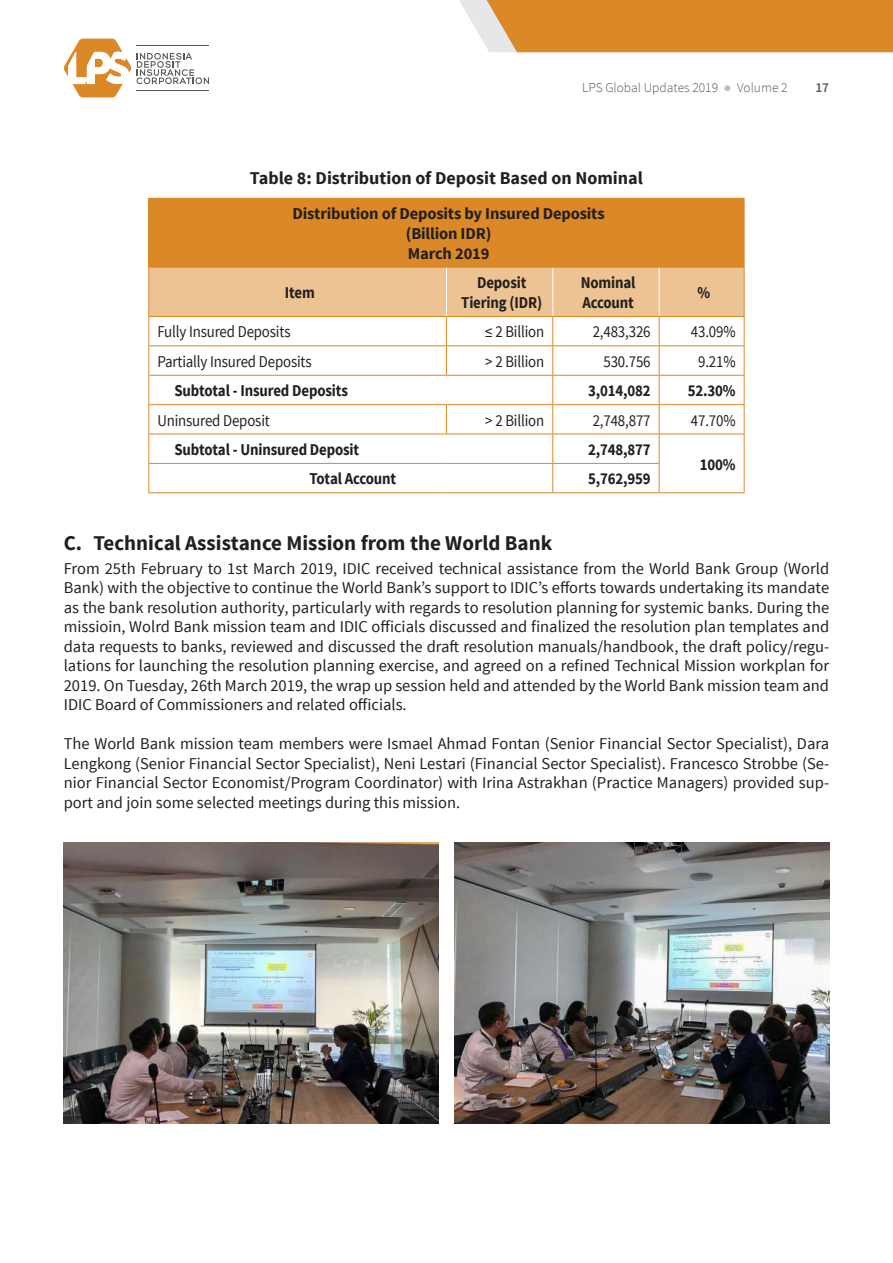
<style>
.page{position:relative;width:893px;height:1263px;background:#fff}
.page>*{position:absolute;margin:0;border:0;box-sizing:border-box;transform-origin:0 0}
.t1{font:700 21px "Source Sans Pro";color:#221f1f}
.t2{font:700 18px "Source Sans Pro";color:#221f1f}
.t3{font:16.5px/19.5px "Source Sans Pro";letter-spacing:-.01em;color:#221f1f;text-align:justify}
.t4{font:700 16.5px/19.8px "Source Sans Pro";letter-spacing:-.01em;color:#221f1f;text-align:center;scale:.9 1}
.t5{font:16.5px "Source Sans Pro";letter-spacing:-.01em;color:#221f1f;scale:.9 1}
.t6{font:700 16.5px/19.8px "Source Sans Pro";letter-spacing:-.01em;color:#221f1f;text-align:center}
.t7{font:300 13.5px "Source Sans Pro";color:#57585a}
.t8{font:600 13.5px "Source Sans Pro";color:#57585a}
.s1{font-family:"Arial";font-weight:400;color:#bbbdbf}
</style>
<div class="page">
<svg style="left:459px;top:0;width:434px;height:52px;background:#dc923a"></svg>
<svg style="left:137px;top:53px;width:72px;height:31px"></svg>
<hr style="left:137px;top:90px;width:72px;height:1px;background:#57585a">
<hr style="left:137px;top:46px;width:72px;height:1px;background:#57585a">
<svg style="left:64px;top:39px;width:67px;height:58px"></svg>
<div style="left:149px;top:198px;width:595px;height:69px;background:#db8827"></div>
<hr style="left:148px;top:198px;width:1px;height:69px;background:#db8827">
<hr style="left:148px;top:492px;width:298px;height:1px;background:#db8827">
<hr style="left:446px;top:492px;width:107px;height:1px;background:#db8827">
<hr style="left:553px;top:492px;width:106px;height:1px;background:#db8827">
<svg style="left:148px;top:267px;width:597px;height:225px"></svg>
<hr style="left:659px;top:492px;width:85px;height:1px;background:#db8827">
<hr style="left:744px;top:198px;width:1px;height:69px;background:#db8827">
<hr style="left:744px;top:267px;width:1px;height:49px;background:#db8827">
<img style="left:64px;top:842px;width:375px;height:281px">
<img style="left:454px;top:842px;width:375px;height:281px">
<p class="t7" style="left:582px;top:83px;width:207px">LPS Global Updates 2019 <span class="s1">●</span> Volume 2</p>
<p class="t8" style="left:815px;top:80px;width:15px">17</p>
<p class="t2" style="left:250px;top:170px;width:395px">Table 8: Distribution of Deposit Based on Nominal</p>
<p class="t6" style="left:292px;top:205px;width:314px">Distribution of Deposits by Insured Deposits (Billion IDR)<br>March 2019</p>
<p class="t4" style="left:285px;top:284px;width:35px">Item</p>
<p class="t4" style="left:461px;top:274px;width:91px">Deposit<br>Tiering (IDR)</p>
<p class="t4" style="left:581px;top:274px;width:62px;text-align:left">Nominal<br>Account</p>
<p class="t4" style="left:697px;top:284px;width:16px">%</p>
<p class="t5" style="left:157px;top:325px;width:150px">Fully Insured Deposits</p>
<p class="t5" style="left:485px;top:322px;width:67px">≤ 2 Billion</p>
<p class="t5" style="left:593px;top:325px;width:66px">2,483,326</p>
<p class="t5" style="left:691px;top:325px;width:51px">43.09%</p>
<p class="t5" style="left:157px;top:354px;width:173px">Partially Insured Deposits</p>
<p class="t5" style="left:485px;top:354px;width:67px">&gt; 2 Billion</p>
<p class="t5" style="left:603px;top:354px;width:54px">530.756</p>
<p class="t5" style="left:698px;top:354px;width:43px">9.21%</p>
<p class="t4" style="left:174px;top:382px;width:194px">Subtotal - Insured Deposits</p>
<p class="t4" style="left:588px;top:382px;width:71px">3,014,082</p>
<p class="t4" style="left:688px;top:382px;width:55px">52.30%</p>
<p class="t5" style="left:157px;top:413px;width:127px">Uninsured Deposit</p>
<p class="t5" style="left:485px;top:413px;width:67px">&gt; 2 Billion</p>
<p class="t5" style="left:593px;top:413px;width:66px">2,748,877</p>
<p class="t5" style="left:691px;top:413px;width:51px">47.70%</p>
<p class="t4" style="left:174px;top:441px;width:207px">Subtotal - Uninsured Deposit</p>
<p class="t4" style="left:588px;top:441px;width:71px">2,748,877</p>
<p class="t4" style="left:700px;top:455px;width:41px">100%</p>
<p class="t4" style="left:310px;top:470px;width:98px">Total Account</p>
<p class="t4" style="left:588px;top:470px;width:71px">5,762,959</p>
<p class="t1" style="left:64px;top:535px;width:490px">C. Technical Assistance Mission from the World Bank</p>
<p class="t3" style="left:64px;top:560px;width:767px">From 25th February to 1st March 2019, IDIC received technical assistance from the World Bank Group (World Bank) with the objective to continue the World Bank’s support to IDIC’s efforts towards undertaking its mandate as the bank resolution authority, particularly with regards to resolution planning for systemic banks. During the missioin, Wolrd Bank mission team and IDIC officials discussed and finalized the resolution plan templates and data requests to banks, reviewed and discussed the draft resolution manuals/handbook, the draft policy/regu&shy;lations for launching the resolution planning exercise, and agreed on a refined Technical Mission workplan for 2019. On Tuesday, 26th March 2019, the wrap up session held and attended by the World Bank mission team and IDIC Board of Commissioners and related officials.</p>
<p class="t3" style="left:64px;top:735px;width:767px">The World Bank mission team members were Ismael Ahmad Fontan (Senior Financial Sector Specialist), Dara Lengkong (Senior Financial Sector Specialist), Neni Lestari (Financial Sector Specialist). Francesco Strobbe (Se&shy;nior Financial Sector Economist/Program Coordinator) with Irina Astrakhan (Practice Managers) provided sup&shy;port and join some selected meetings during this mission.</p>
</div>
